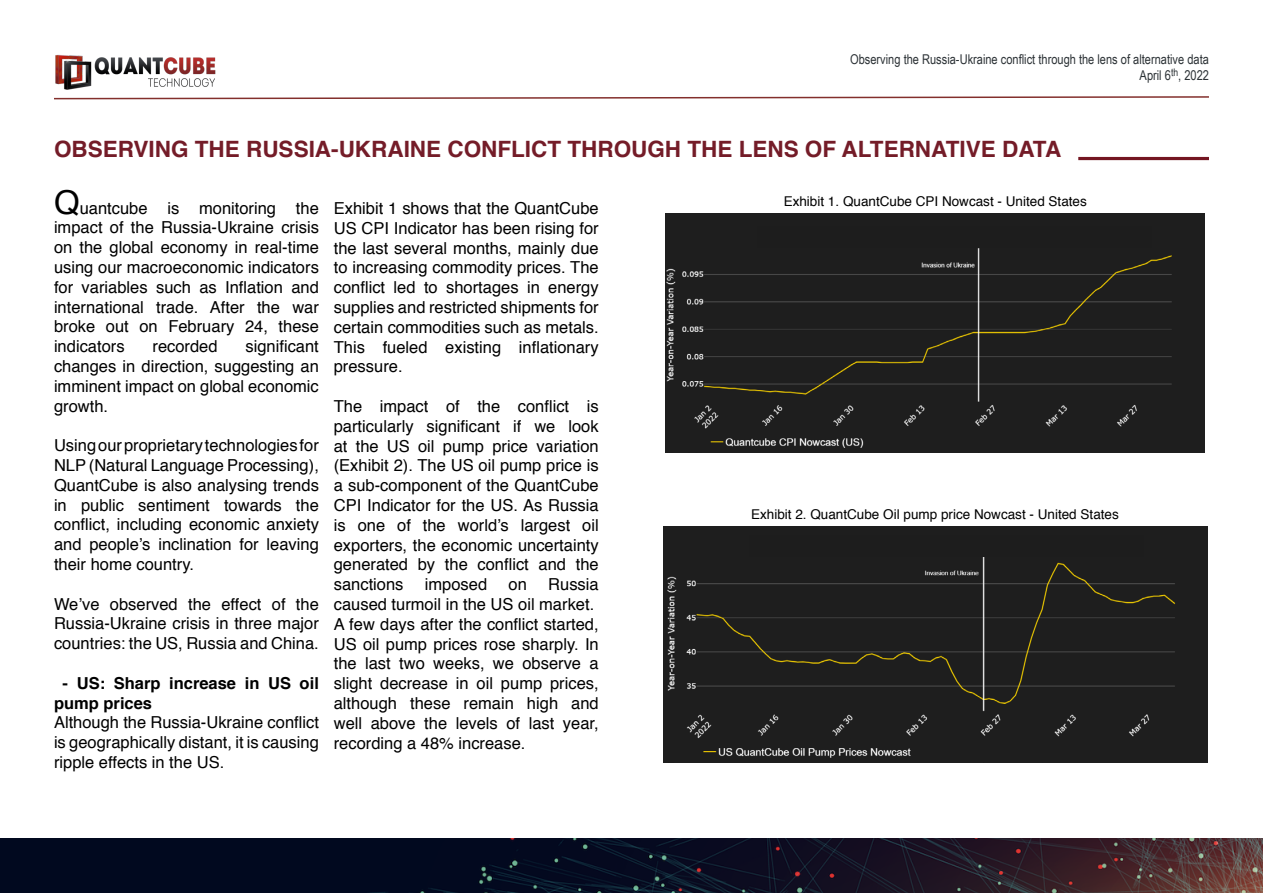
<style>
.page{position:relative;width:1263px;height:893px;background:#fff}
.page>*{position:absolute;margin:0;border:0;box-sizing:border-box;transform-origin:0 0}
.t1{font:700 22.5px "Helvetica";color:#741c28}
.t2{font:16.5px/19.8px "Helvetica";color:#000;text-align:justify}
.t3{font:700 16.5px/19.8px "Helvetica";color:#000}
.t4{font:13.5px "Helvetica";color:#000}
.t5{font:13.5px/16.2px "Arial Narrow";color:#2c3236;text-align:right}
.s1{font-size:33px}
</style>
<div class="page">
<img style="left:0;top:839px;width:1263px;height:54px">
<img style="left:55px;top:54px;width:161px;height:36px">
<svg style="left:54px;top:96px;width:1155px;height:4px"></svg>
<hr style="left:1078px;top:157px;width:131px;height:3px;background:#741a26">
<div style="left:666px;top:214px;width:539px;height:238px;background:#1e1e1e"></div>
<div style="left:663px;top:526px;width:544px;height:236px;background:#1e1e1e"></div>
<div style="left:750px;top:536px;width:394px;height:21px;background:#1d1d1d"></div>
<div style="left:757px;top:226px;width:394px;height:21px;background:#1d1d1d"></div>
<p class="t5" style="left:850px;top:50px;width:360px">Observing the Russia-Ukraine conflict through the lens of alternative data<br>April 6<sup>th</sup>, 2022</p>
<h1 class="t1" style="left:54px;top:131px;width:1009px">OBSERVING THE RUSSIA-UKRAINE CONFLICT THROUGH THE LENS OF ALTERNATIVE DATA</h1>
<p class="t2" style="left:54px;top:198px;width:266px"><span class="s1">Q</span>uantcube is monitoring the impact of the Russia-Ukraine crisis on the global economy in real-time using our macroeconomic indicators for variables such as Inflation and international trade. After the war broke out on February 24, these indicators</p>
<p class="t4" style="left:784px;top:191px;width:305px">Exhibit 1. QuantCube CPI Nowcast - United States</p>
<p class="t2" style="left:334px;top:199px;width:266px">Exhibit 1 shows that the QuantCube US CPI Indicator has been rising for the last several months, mainly due to increasing commodity prices. The conflict led to shortages in energy supplies and restricted shipments for certain commodities such as metals.<br>This fueled existing inflationary pressure.</p>
<p class="t2" style="left:334px;top:397px;width:266px">The impact of the conflict is particularly significant if we look at the US oil pump price variation (Exhibit 2). The US oil pump price is a sub-component of the QuantCube CPI Indicator for the US. As Russia is one of the world’s largest oil exporters, the economic uncertainty generated by the conflict and the sanctions</p>
<p class="t2" style="left:54px;top:337px;width:266px;text-indent:192px">significant changes in direction, suggesting an imminent impact on global economic growth.</p>
<p class="t2" style="left:54px;top:436px;width:266px">Using our proprietary technologies for NLP (Natural Language Processing), QuantCube is also analysing trends in public sentiment towards the conflict, including economic anxiety and people’s inclination for leaving their home country.</p>
<p class="t2" style="left:54px;top:594px;width:266px">We’ve observed the effect of the Russia-Ukraine crisis in three major countries: the US, Russia and China.</p>
<p class="t3" style="left:54px;top:673px;width:266px;text-indent:9px">- US: Sharp increase in US oil pump prices</p>
<p class="t2" style="left:54px;top:713px;width:266px">Although the Russia-Ukraine conflict is geographically distant, it is causing ripple effects in the US.</p>
<p class="t2" style="left:153px;top:337px;width:67px">recorded</p>
<p class="t4" style="left:751px;top:504px;width:369px">Exhibit 2. QuantCube Oil pump price Nowcast - United States</p>
<p class="t2" style="left:425px;top:575px;width:64px">imposed</p>
<p class="t2" style="left:509px;top:575px;width:20px">on</p>
<p class="t2" style="left:334px;top:575px;width:266px;text-align:left;text-indent:214px">Russia caused turmoil in the US oil market.<br>A few days after the conflict started,<br>US oil pump prices rose sharply. In the last two weeks, we observe a slight decrease in oil pump prices, although these remain high and well above the levels of last year, recording a 48% increase.</p>
</div>
